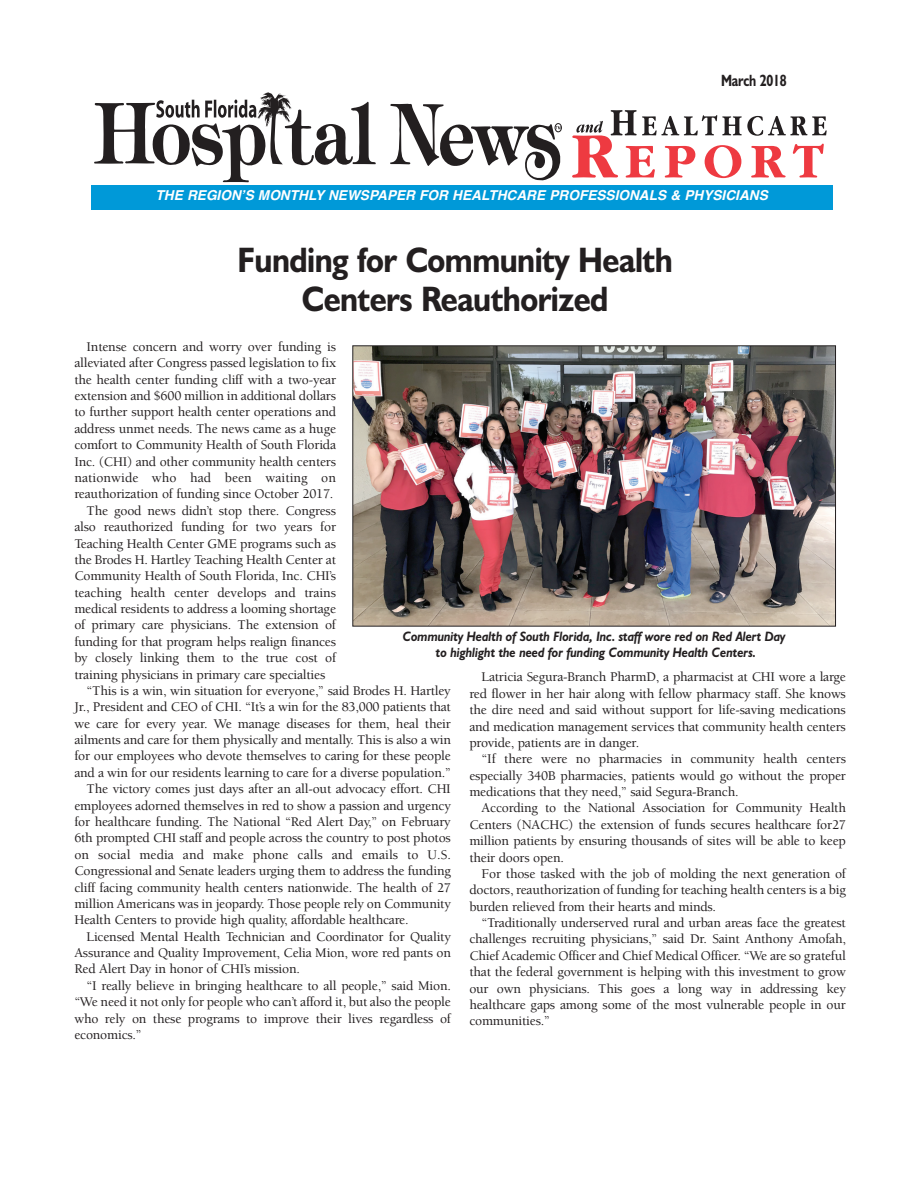
<style>
.page{position:relative;width:918px;height:1188px;background:#fff}
.page>*{position:absolute;margin:0;border:0;box-sizing:border-box;transform-origin:0 0}
.t1{font:700 35.55px/38.2px "Humanist 521 BT";letter-spacing:-.015em;color:#231f20;text-align:center;scale:.9 1}
.t2{font:700 16.35px "Humanist 521 BT";letter-spacing:-.015em;color:#231f20;scale:.77 1}
.t3{font:500 13.65px/16.4px "Berkeley";letter-spacing:-.015em;color:#231f20;text-align:justify}
.t4{font:italic 700 13.65px/16.4px "Humanist 521 BT";letter-spacing:-.005em;color:#231f20;text-align:center;scale:.9 1}
.t5{font:500 13.65px "Berkeley";letter-spacing:.005em;color:#231f20}
.t6{font:italic 700 13.65px "Helvetica";color:#fff}
.t7{font:italic 700 12.45px "Gill Sans";color:#fff}
</style>
<div class="page">
<svg style="left:94px;top:92px;width:282px;height:90px"></svg>
<svg style="left:390px;top:103px;width:172px;height:77px"></svg>
<div style="left:555px;top:123px;width:7px;height:9px;border:1px solid #231f20;border-radius:50%"></div>
<svg style="left:572px;top:110px;width:255px;height:68px"></svg>
<div style="left:91px;top:186px;width:742px;height:24px;background:#0099d8"></div>
<img style="left:354px;top:347px;width:480px;height:278px">
<div style="left:352px;top:345px;width:484px;height:282px;border:1px solid #231f20"></div>
<p class="t2" style="left:721px;top:75px;width:87px">March 2018</p>
<p class="t6" style="left:156px;top:188px;width:614px">THE REGIONʼS MONTHLY NEWSPAPER FOR HEALTHCARE PROFESSIONALS &amp; PHYSICIANS</p>
<p class="t7" style="left:200px;top:193px;width:524px">THE REGION’S MONTHLY NEWSPAPER FOR HEALTHCARE PROFESSIONALS &amp; PHYSICIANS</p>
<h1 class="t1" style="left:238px;top:245px;width:485px">Funding for Community Health<br>Centers Reauthorized</h1>
<p class="t3" style="left:87px;top:340px;width:251px">Intense concern and worry over funding is</p>
<p class="t3" style="left:74px;top:356px;width:263px">alleviated after Congress passed legislation to fix</p>
<p class="t3" style="left:74px;top:372px;width:263px">the health center funding cliff with a two-year</p>
<p class="t3" style="left:74px;top:389px;width:263px">extension and $600 million in additional dollars</p>
<p class="t3" style="left:74px;top:405px;width:263px">to further support health center operations and</p>
<p class="t3" style="left:74px;top:422px;width:263px">address unmet needs. The news came as a huge</p>
<p class="t3" style="left:74px;top:438px;width:263px">comfort to Community Health of South Florida</p>
<p class="t3" style="left:74px;top:454px;width:263px">Inc. (CHI) and other community health centers</p>
<p class="t5" style="left:74px;top:472px;width:263px">nationwide who had been waiting on</p>
<p class="t3" style="left:74px;top:487px;width:261px">reauthorization of funding since October 2017.</p>
<p class="t3" style="left:87px;top:503px;width:251px">The good news didn’t stop there. Congress</p>
<p class="t3" style="left:74px;top:520px;width:263px">also reauthorized funding for two years for</p>
<p class="t3" style="left:74px;top:536px;width:263px">Teaching Health Center GME programs such as</p>
<p class="t3" style="left:74px;top:553px;width:263px">the Brodes H. Hartley Teaching Health Center at</p>
<p class="t3" style="left:74px;top:569px;width:263px">Community Health of South Florida, Inc. CHI’s</p>
<p class="t3" style="left:74px;top:585px;width:263px">teaching health center develops and trains</p>
<p class="t3" style="left:74px;top:602px;width:263px">medical residents to address a looming shortage</p>
<p class="t3" style="left:74px;top:618px;width:263px">of primary care physicians. The extension of</p>
<p class="t3" style="left:74px;top:635px;width:263px">funding for that program helps realign finances</p>
<p class="t3" style="left:74px;top:651px;width:263px">by closely linking them to the true cost of</p>
<p class="t3" style="left:74px;top:667px;width:252px">training physicians in primary care specialties</p>
<p class="t3" style="left:87px;top:684px;width:366px">“This is a win, win situation for everyone,” said Brodes H. Hartley</p>
<p class="t3" style="left:74px;top:700px;width:378px">Jr., President and CEO of CHI. “It’s a win for the 83,000 patients that</p>
<p class="t3" style="left:74px;top:716px;width:378px">we care for every year. We manage diseases for them, heal their</p>
<p class="t3" style="left:74px;top:733px;width:378px">ailments and care for them physically and mentally. This is also a win</p>
<p class="t3" style="left:74px;top:749px;width:378px">for our employees who devote themselves to caring for these people</p>
<p class="t3" style="left:74px;top:766px;width:378px">and a win for our residents learning to care for a diverse population.”</p>
<p class="t3" style="left:87px;top:782px;width:366px">The victory comes just days after an all-out advocacy effort. CHI</p>
<p class="t3" style="left:74px;top:798px;width:378px">employees adorned themselves in red to show a passion and urgency</p>
<p class="t3" style="left:74px;top:815px;width:378px">for healthcare funding. The National “Red Alert Day,” on February</p>
<p class="t3" style="left:74px;top:831px;width:378px">6th prompted CHI staff and people across the country to post photos</p>
<p class="t5" style="left:74px;top:849px;width:378px">on social media and make phone calls and emails to U.S.</p>
<p class="t3" style="left:74px;top:864px;width:378px">Congressional and Senate leaders urging them to address the funding</p>
<p class="t3" style="left:74px;top:880px;width:378px">cliff facing community health centers nationwide. The health of 27</p>
<p class="t3" style="left:74px;top:897px;width:378px">million Americans was in jeopardy. Those people rely on Community</p>
<p class="t3" style="left:74px;top:913px;width:336px">Health Centers to provide high quality, affordable healthcare.</p>
<p class="t3" style="left:87px;top:929px;width:366px">Licensed Mental Health Technician and Coordinator for Quality</p>
<p class="t3" style="left:74px;top:946px;width:378px">Assurance and Quality Improvement, Celia Mion, wore red pants on</p>
<p class="t3" style="left:74px;top:962px;width:227px">Red Alert Day in honor of CHI’s mission.</p>
<p class="t3" style="left:87px;top:979px;width:366px">“I really believe in bringing healthcare to all people,” said Mion.</p>
<p class="t3" style="left:74px;top:995px;width:378px">“We need it not only for people who can’t afford it, but also the people</p>
<p class="t3" style="left:74px;top:1011px;width:378px">who rely on these programs to improve their lives regardless of</p>
<p class="t3" style="left:74px;top:1028px;width:69px">economics.”</p>
<p class="t4" style="left:403px;top:629px;width:427px">Community Health of South Florida, Inc. staff wore red on Red Alert Day to highlight the need for funding Community Health Centers.</p>
<p class="t3" style="left:469px;top:670px;width:378px;text-indent:12px">Latricia Segura-Branch PharmD, a pharmacist at CHI wore a large red flower in her hair along with fellow pharmacy staff. She knows the dire need and said without support for life-saving medications and medication management services that community health centers provide, patients are in danger.</p>
<p class="t3" style="left:469px;top:752px;width:378px;text-indent:12px">“If there were no pharmacies in community health centers especially 340B pharmacies, patients would go without the proper medications that they need,” said Segura-Branch.</p>
<p class="t3" style="left:469px;top:801px;width:378px;text-indent:12px">According to the National Association for Community Health Centers (NACHC) the extension of funds secures healthcare for27 million patients by ensuring thousands of sites will be able to keep their doors open.</p>
<p class="t3" style="left:469px;top:867px;width:378px;text-indent:12px">For those tasked with the job of molding the next generation of doctors, reauthorization of funding for teaching health centers is a big burden relieved from their hearts and minds.</p>
<p class="t3" style="left:469px;top:916px;width:378px;text-indent:12px">“Traditionally underserved rural and urban areas face the greatest challenges recruiting physicians,” said Dr. Saint Anthony Amofah, Chief Academic Officer and Chief Medical Officer. “We are so grateful that the federal government is helping with this investment to grow our own physicians. This goes a long way in addressing key healthcare gaps among some of the most vulnerable people in our communities.”</p>
</div>
